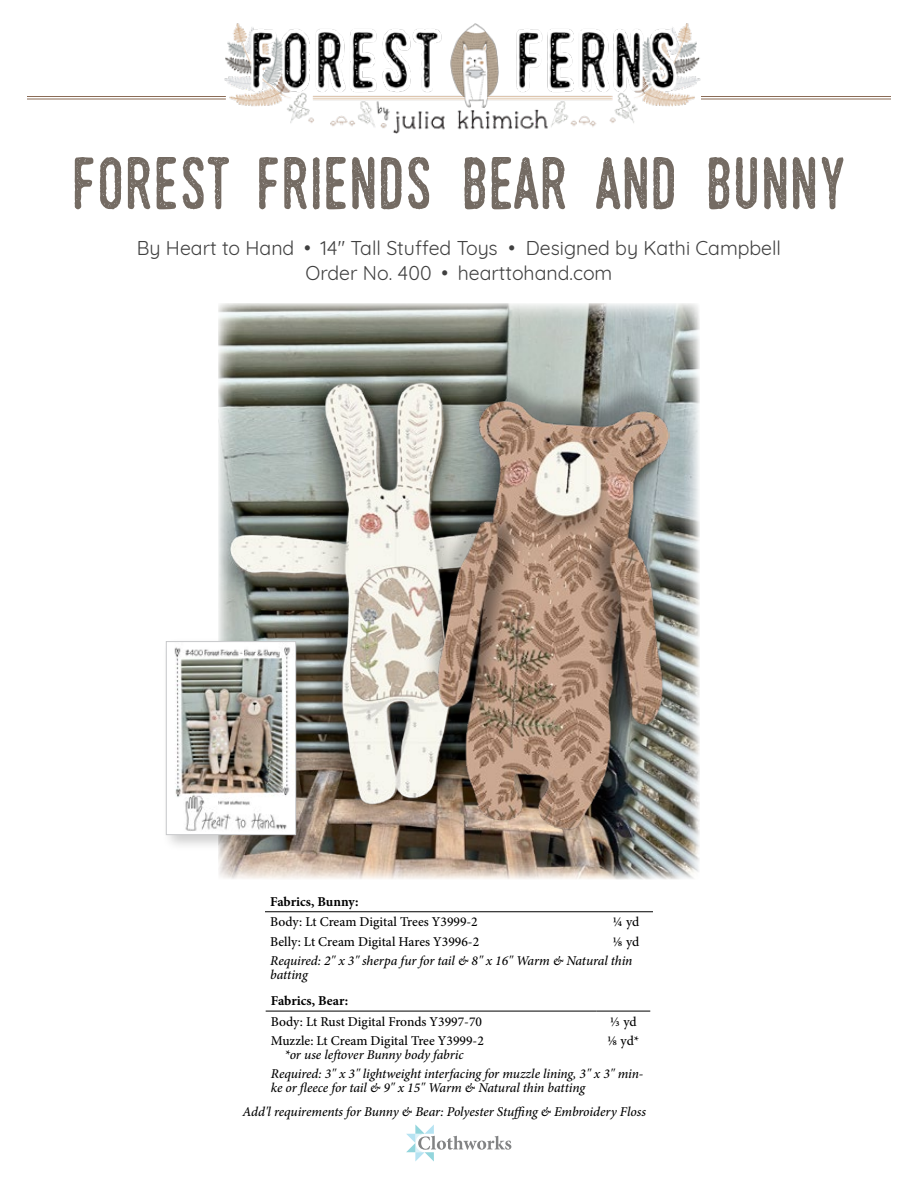
<style>
.page{position:relative;width:918px;height:1188px;background:#fff}
.page>*{position:absolute;margin:0;border:0;box-sizing:border-box;transform-origin:0 0}
.t1{font:72px "Swistblnk Monthoers";color:#746b63}
.t2{font:19.5px/25.5px "Quicksand";color:#404040;text-align:center}
.t3{font:italic 500 13.5px/13.5px "Minion Pro";letter-spacing:-.01em;color:#000}
.t4{font:500 13.5px "Minion Pro";color:#000}
.t5{font:700 13.5px "Minion Pro";color:#000}
</style>
<div class="page">
<img style="left:218px;top:303px;width:482px;height:576px">
<img style="left:220px;top:341px;width:340px;height:478px">
<div style="left:423px;top:373px;width:250px;height:448px;background:#000;opacity:.25"></div>
<img style="left:436px;top:388px;width:234px;height:445px">
<hr style="left:265px;top:911px;width:334px;height:1px;background:#000">
<hr style="left:599px;top:911px;width:54px;height:1px;background:#000">
<hr style="left:266px;top:1011px;width:330px;height:1px;background:#000">
<hr style="left:596px;top:1011px;width:54px;height:1px;background:#000">
<div style="left:162px;top:637px;width:151px;height:215px;background:#000;opacity:.2"></div>
<img style="left:168px;top:643px;width:126px;height:190px">
<div style="left:166px;top:641px;width:130px;height:194px;border:1px solid #c7c8ca"></div>
<img style="left:195px;top:23px;width:529px;height:111px">
<hr style="left:27px;top:96px;width:199px;height:1px;background:#8a6b56">
<hr style="left:27px;top:99px;width:199px;height:1px;background:#8a6b56">
<hr style="left:701px;top:96px;width:190px;height:1px;background:#8a6b56">
<hr style="left:701px;top:99px;width:190px;height:1px;background:#8a6b56">
<svg style="left:406px;top:1124px;width:105px;height:38px"></svg>
<h1 class="t1" style="left:71px;top:139px;width:777px">FOREST FRIENDS BEAR AND BUNNY</h1>
<h2 class="t2" style="left:137px;top:233px;width:646px">By Heart to Hand • 14" Tall Stuffed Toys • Designed by Kathi Campbell<br>Order No. 400 • hearttohand.com</h2>
<p class="t5" style="left:270px;top:893px;width:90px">Fabrics, Bunny:</p>
<p class="t4" style="left:270px;top:913px;width:209px">Body: Lt Cream Digital Trees Y3999-2</p>
<p class="t4" style="left:613px;top:913px;width:28px">¼ yd</p>
<p class="t4" style="left:270px;top:933px;width:211px">Belly: Lt Cream Digital Hares Y3996-2</p>
<p class="t4" style="left:613px;top:933px;width:28px">⅛ yd</p>
<p class="t3" style="left:270px;top:954px;width:364px">Required: 2" x 3" sherpa fur for tail &amp; 8" x 16" Warm &amp; Natural thin batting</p>
<p class="t5" style="left:271px;top:991px;width:79px">Fabrics, Bear:</p>
<p class="t4" style="left:271px;top:1012px;width:213px">Body: Lt Rust Digital Fronds Y3997-70</p>
<p class="t4" style="left:610px;top:1012px;width:28px">⅓ yd</p>
<p class="t4" style="left:271px;top:1032px;width:215px">Muzzle: Lt Cream Digital Tree Y3999-2</p>
<p class="t3" style="left:284px;top:1048px;width:181px">*or use leftover Bunny body fabric</p>
<p class="t4" style="left:607px;top:1032px;width:34px">⅛ yd*</p>
<p class="t3" style="left:271px;top:1067px;width:374px">Required: 3" x 3" lightweight interfacing for muzzle lining, 3" x 3" min&shy;ke or fleece for tail &amp; 9" x 15" Warm &amp; Natural thin batting</p>
<p class="t3" style="left:243px;top:1105px;width:405px">Add'l requirements for Bunny &amp; Bear: Polyester Stuffing &amp; Embroidery Floss</p>
</div>
